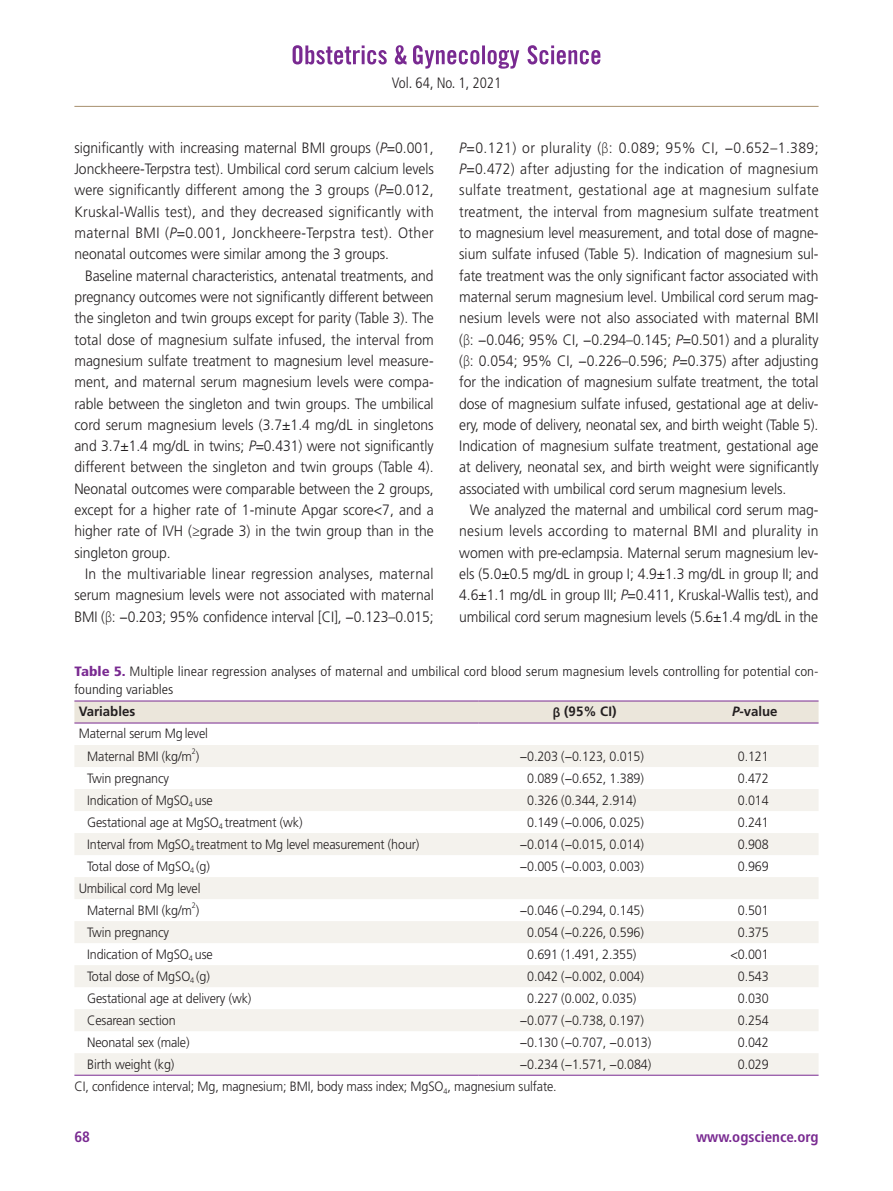
<style>
.page{position:relative;width:893px;height:1191px;background:#fff}
.page>*{position:absolute;margin:0;border:0;box-sizing:border-box;transform-origin:0 0}
.t1{font:300 15px/21.3px "Frutiger LT Std";letter-spacing:-.005em;color:#231f20;text-align:justify;scale:.93 1}
.t2{font:700 condensed 15px "Frutiger LT Std";color:#792a91}
.t3{font:300 condensed 15px "Frutiger LT Std";color:#231f20}
.t4{font:300 13.5px/22px "Frutiger LT Std";letter-spacing:-.01em;color:#231f20;text-align:center;scale:.93 1}
.t5{font:300 condensed 13.5px/18px "Frutiger LT Std";color:#231f20;scale:1.1 1}
.t6{font:700 13.5px "Frutiger LT Std";color:#231f20}
.t7{font:300 7.8px "Frutiger LT Std";color:#231f20;scale:.93 1}
.s1{font-style:italic}
.s2{font-family:"Myriad Pro";font-stretch:semi-condensed}
.s3{font-weight:900;color:#792a91}
.s4{font-family:"Myriad Pro";font-weight:600}
</style>
<div class="page">
<hr style="left:74px;top:106px;width:745px;height:1px;background:#ad9676">
<svg style="left:527px;top:45px;width:73px;height:19px"></svg>
<svg style="left:413px;top:45px;width:106px;height:24px"></svg>
<svg style="left:293px;top:45px;width:114px;height:19px"></svg>
<div style="left:74px;top:701px;width:745px;height:21px;background:#ebe6db"></div>
<svg style="left:74px;top:745px;width:745px;height:330px;fill:#f4f2ed"></svg>
<hr style="left:74px;top:700px;width:404px;height:1px;background:#792a91">
<hr style="left:478px;top:700px;width:213px;height:1px;background:#792a91">
<hr style="left:74px;top:722px;width:404px;height:1px;background:#792a91">
<hr style="left:478px;top:722px;width:213px;height:1px;background:#792a91">
<hr style="left:74px;top:1075px;width:404px;height:1px;background:#792a91">
<hr style="left:478px;top:1075px;width:213px;height:1px;background:#792a91">
<hr style="left:691px;top:1075px;width:128px;height:1px;background:#792a91">
<hr style="left:691px;top:700px;width:128px;height:1px;background:#792a91">
<hr style="left:691px;top:722px;width:128px;height:1px;background:#792a91">
<p class="t3" style="left:392px;top:74px;width:111px">Vol. 64, No. 1, 2021</p>
<p class="t1" style="left:74px;top:137px;width:388px">significantly with increasing maternal BMI groups (<span class="s1">P</span>=0.001, Jonckheere-Terpstra test). Umbilical cord serum calcium levels were significantly different among the 3 groups (<span class="s1">P</span>=0.012, Kruskal-Wallis test), and they decreased significantly with maternal BMI (<span class="s1">P</span>=0.001, Jonckheere-Terpstra test). Other neonatal outcomes were similar among the 3 groups.</p>
<p class="t1" style="left:74px;top:265px;width:388px;text-indent:11px">Baseline maternal characteristics, antenatal treatments, and pregnancy outcomes were not significantly different between the singleton and twin groups except for parity (Table 3). The total dose of magnesium sulfate infused, the interval from magnesium sulfate treatment to magnesium level measure&shy;ment, and maternal serum magnesium levels were compa&shy;rable between the singleton and twin groups. The umbilical cord serum magnesium levels (3.7±1.4 mg/dL in singletons and 3.7±1.4 mg/dL in twins; <span class="s1">P</span>=0.431) were not significantly different between the singleton and twin groups (Table 4).<br>Neonatal outcomes were comparable between the 2 groups, except for a higher rate of 1-minute Apgar score&lt;7, and a higher rate of IVH (≥grade 3) in the twin group than in the singleton group.</p>
<p class="t1" style="left:74px;top:563px;width:388px;text-indent:11px">In the multivariable linear regression analyses, maternal serum magnesium levels were not associated with maternal BMI (<span class="s2">β</span>: −0.203; 95% confidence interval [CI], −0.123–0.015;</p>
<p class="t1" style="left:459px;top:137px;width:388px"><span class="s1">P</span>=0.121) or plurality (<span class="s2">β</span>: 0.089; 95% CI, −0.652–1.389; <span class="s1">P</span>=0.472) after adjusting for the indication of magnesium sulfate treatment, gestational age at magnesium sulfate treatment, the interval from magnesium sulfate treatment to magnesium level measurement, and total dose of magne&shy;sium sulfate infused (Table 5). Indication of magnesium sul&shy;fate treatment was the only significant factor associated with maternal serum magnesium level. Umbilical cord serum mag&shy;nesium levels were not also associated with maternal BMI (<span class="s2">β</span>: −0.046; 95% CI, −0.294–0.145; <span class="s1">P</span>=0.501) and a plurality (<span class="s2">β</span>: 0.054; 95% CI, −0.226–0.596; <span class="s1">P</span>=0.375) after adjusting for the indication of magnesium sulfate treatment, the total dose of magnesium sulfate infused, gestational age at deliv&shy;ery, mode of delivery, neonatal sex, and birth weight (Table 5).<br>Indication of magnesium sulfate treatment, gestational age at delivery, neonatal sex, and birth weight were significantly associated with umbilical cord serum magnesium levels.</p>
<p class="t1" style="left:459px;top:499px;width:388px;text-indent:11px">We analyzed the maternal and umbilical cord serum mag&shy;nesium levels according to maternal BMI and plurality in women with pre-eclampsia. Maternal serum magnesium lev&shy;els (5.0±0.5 mg/dL in group I; 4.9±1.3 mg/dL in group II; and 4.6±1.1 mg/dL in group III; <span class="s1">P</span>=0.411, Kruskal-Wallis test), and umbilical cord serum magnesium levels (5.6±1.4 mg/dL in the</p>
<p class="t5" style="left:74px;top:662px;width:678px"><span class="s3">Table 5.</span> Multiple linear regression analyses of maternal and umbilical cord blood serum magnesium levels controlling for potential con&shy;founding variables</p>
<p class="t6" style="left:79px;top:704px;width:58px">Variables</p>
<p class="t6" style="left:553px;top:704px;width:65px"><span class="s4">β</span> (95% CI)</p>
<p class="t6" style="left:732px;top:704px;width:47px"><span class="s1">P</span>-value</p>
<p class="t4" style="left:79px;top:723px;width:141px">Maternal serum Mg level<br>Maternal BMI (kg/m )</p>
<p class="t7" style="left:192px;top:747px;width:6px">2</p>
<p class="t4" style="left:520px;top:745px;width:135px">−0.203 (−0.123, 0.015)</p>
<p class="t4" style="left:738px;top:745px;width:35px">0.121</p>
<p class="t4" style="left:87px;top:767px;width:90px">Twin pregnancy</p>
<p class="t4" style="left:527px;top:767px;width:127px">0.089 (−0.652, 1.389)</p>
<p class="t4" style="left:738px;top:767px;width:35px">0.472</p>
<p class="t4" style="left:87px;top:789px;width:136px">Indication of MgSO<sub>4</sub> use</p>
<p class="t4" style="left:527px;top:789px;width:119px">0.326 (0.344, 2.914)</p>
<p class="t4" style="left:738px;top:789px;width:35px">0.014</p>
<p class="t4" style="left:87px;top:811px;width:233px">Gestational age at MgSO<sub>4</sub> treatment (wk)</p>
<p class="t4" style="left:527px;top:811px;width:127px">0.149 (−0.006, 0.025)</p>
<p class="t4" style="left:738px;top:811px;width:35px">0.241</p>
<p class="t4" style="left:87px;top:833px;width:359px">Interval from MgSO<sub>4</sub> treatment to Mg level measurement (hour)</p>
<p class="t4" style="left:520px;top:833px;width:135px">−0.014 (−0.015, 0.014)</p>
<p class="t4" style="left:738px;top:833px;width:35px">0.908</p>
<p class="t4" style="left:87px;top:855px;width:133px">Total dose of MgSO<sub>4</sub> (g)</p>
<p class="t4" style="left:520px;top:855px;width:135px">−0.005 (−0.003, 0.003)</p>
<p class="t4" style="left:738px;top:855px;width:35px">0.969</p>
<p class="t4" style="left:79px;top:877px;width:133px">Umbilical cord Mg level<br>Maternal BMI (kg/m )</p>
<p class="t7" style="left:192px;top:901px;width:6px">2</p>
<p class="t4" style="left:520px;top:899px;width:135px">−0.046 (−0.294, 0.145)</p>
<p class="t4" style="left:738px;top:899px;width:35px">0.501</p>
<p class="t4" style="left:87px;top:921px;width:90px">Twin pregnancy</p>
<p class="t4" style="left:527px;top:921px;width:127px">0.054 (−0.226, 0.596)</p>
<p class="t4" style="left:738px;top:921px;width:35px">0.375</p>
<p class="t4" style="left:87px;top:943px;width:136px">Indication of MgSO<sub>4</sub> use</p>
<p class="t4" style="left:527px;top:943px;width:119px">0.691 (1.491, 2.355)</p>
<p class="t4" style="left:730px;top:943px;width:43px">&lt;0.001</p>
<p class="t4" style="left:87px;top:965px;width:133px">Total dose of MgSO<sub>4</sub> (g)</p>
<p class="t4" style="left:527px;top:965px;width:127px">0.042 (−0.002, 0.004)</p>
<p class="t4" style="left:738px;top:965px;width:35px">0.543</p>
<p class="t4" style="left:87px;top:987px;width:178px">Gestational age at delivery (wk)</p>
<p class="t4" style="left:527px;top:987px;width:119px">0.227 (0.002, 0.035)</p>
<p class="t4" style="left:738px;top:987px;width:35px">0.030</p>
<p class="t4" style="left:87px;top:1009px;width:97px">Cesarean section</p>
<p class="t4" style="left:520px;top:1009px;width:135px">−0.077 (−0.738, 0.197)</p>
<p class="t4" style="left:738px;top:1009px;width:35px">0.254</p>
<p class="t4" style="left:87px;top:1031px;width:112px">Neonatal sex (male)</p>
<p class="t4" style="left:520px;top:1031px;width:143px">−0.130 (−0.707, −0.013)</p>
<p class="t4" style="left:738px;top:1031px;width:35px">0.042</p>
<p class="t4" style="left:87px;top:1053px;width:95px">Birth weight (kg)</p>
<p class="t4" style="left:520px;top:1053px;width:143px">−0.234 (−1.571, −0.084)</p>
<p class="t4" style="left:738px;top:1053px;width:35px">0.029</p>
<p class="t4" style="left:74px;top:1075px;width:520px">CI, confidence interval; Mg, magnesium; BMI, body mass index; MgSO<sub>4</sub>, magnesium sulfate.</p>
<p class="t2" style="left:74px;top:1128px;width:17px">68</p>
<p class="t2" style="left:696px;top:1128px;width:124px">www.ogscience.org</p>
</div>
